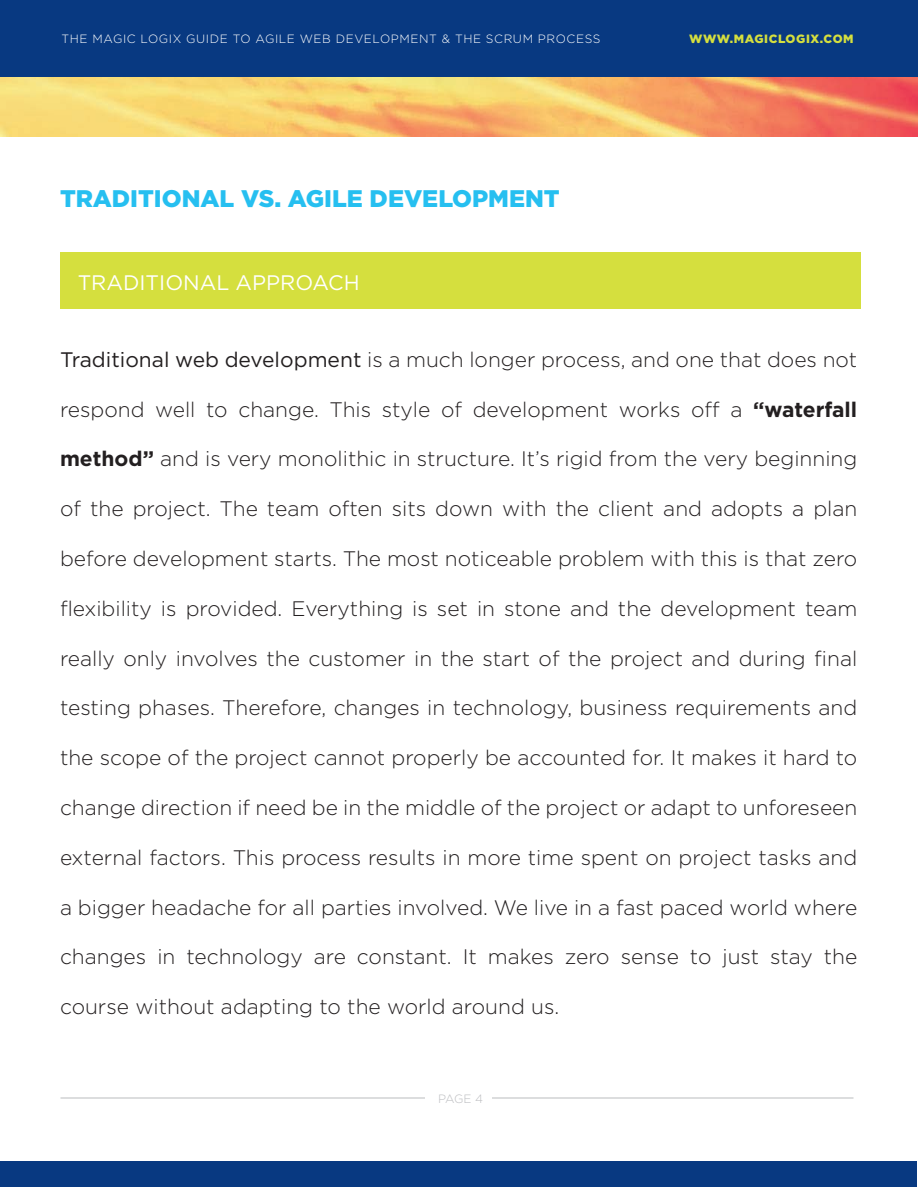
<style>
.page{position:relative;width:918px;height:1188px;background:#fff}
.page>*{position:absolute;margin:0;border:0;box-sizing:border-box;transform-origin:0 0}
.t1{font:900 24px "Gotham";color:#26bff0}
.t2{font:300 21px "Gotham";color:#231f20}
.t3{font:21px "Gotham";color:#fff}
.t4{font:300 12px "Gotham";letter-spacing:.05em;color:#fff}
.t5{font:900 12px "Gotham";letter-spacing:.05em;color:#d5df3e}
.t6{font:300 12px "Gotham";color:#bcbdc0}
.s1{font-weight:400}
.s2{font-weight:700}
</style>
<div class="page">
<div style="left:60px;top:253px;width:801px;height:56px;background:#d5df3e"></div>
<img style="left:0;top:76px;width:918px;height:60px">
<div style="left:0;top:0;width:918px;height:76px;background:#083981"></div>
<div style="left:0;top:1161px;width:917px;height:26px;background:#083981"></div>
<hr style="left:61px;top:1097px;width:793px;height:2px;background:#d1d2d4">
<div style="left:425px;top:1076px;width:67px;height:48px;background:#fff"></div>
<p class="t4" style="left:61px;top:31px;width:541px">THE MAGIC LOGIX GUIDE TO AGILE WEB DEVELOPMENT &amp; THE SCRUM PROCESS</p>
<p class="t5" style="left:689px;top:31px;width:166px">WWW.MAGICLOGIX.COM</p>
<p class="t1" style="left:60px;top:182px;width:501px">TRADITIONAL VS. AGILE DEVELOPMENT</p>
<p class="t3" style="left:78px;top:269px;width:283px">TRADITIONAL APPROACH</p>
<p class="t2" style="left:60px;top:346px;width:799px"><span class="s1">Traditional web development</span> is a much longer process, and one that does not</p>
<p class="t2" style="left:60px;top:396px;width:799px">respond well to change. This style of development works off a <span class="s2">“waterfall</span></p>
<p class="t2" style="left:60px;top:446px;width:799px"><span class="s2">method”</span> and is very monolithic in structure. It’s rigid from the very beginning</p>
<p class="t2" style="left:60px;top:496px;width:799px">of the project. The team often sits down with the client and adopts a plan</p>
<p class="t2" style="left:60px;top:545px;width:799px">before development starts. The most noticeable problem with this is that zero</p>
<p class="t2" style="left:60px;top:595px;width:799px">flexibility is provided. Everything is set in stone and the development team</p>
<p class="t2" style="left:60px;top:645px;width:799px">really only involves the customer in the start of the project and during final</p>
<p class="t2" style="left:60px;top:695px;width:799px">testing phases. Therefore, changes in technology, business requirements and</p>
<p class="t2" style="left:60px;top:744px;width:799px">the scope of the project cannot properly be accounted for. It makes it hard to</p>
<p class="t2" style="left:60px;top:794px;width:799px">change direction if need be in the middle of the project or adapt to unforeseen</p>
<p class="t2" style="left:60px;top:844px;width:799px">external factors. This process results in more time spent on project tasks and</p>
<p class="t2" style="left:60px;top:894px;width:799px">a bigger headache for all parties involved. We live in a fast paced world where</p>
<p class="t2" style="left:60px;top:944px;width:799px">changes in technology are constant. It makes zero sense to just stay the</p>
<p class="t2" style="left:60px;top:993px;width:501px">course without adapting to the world around us.</p>
<p class="t6" style="left:438px;top:1091px;width:47px">PAGE 4</p>
</div>
